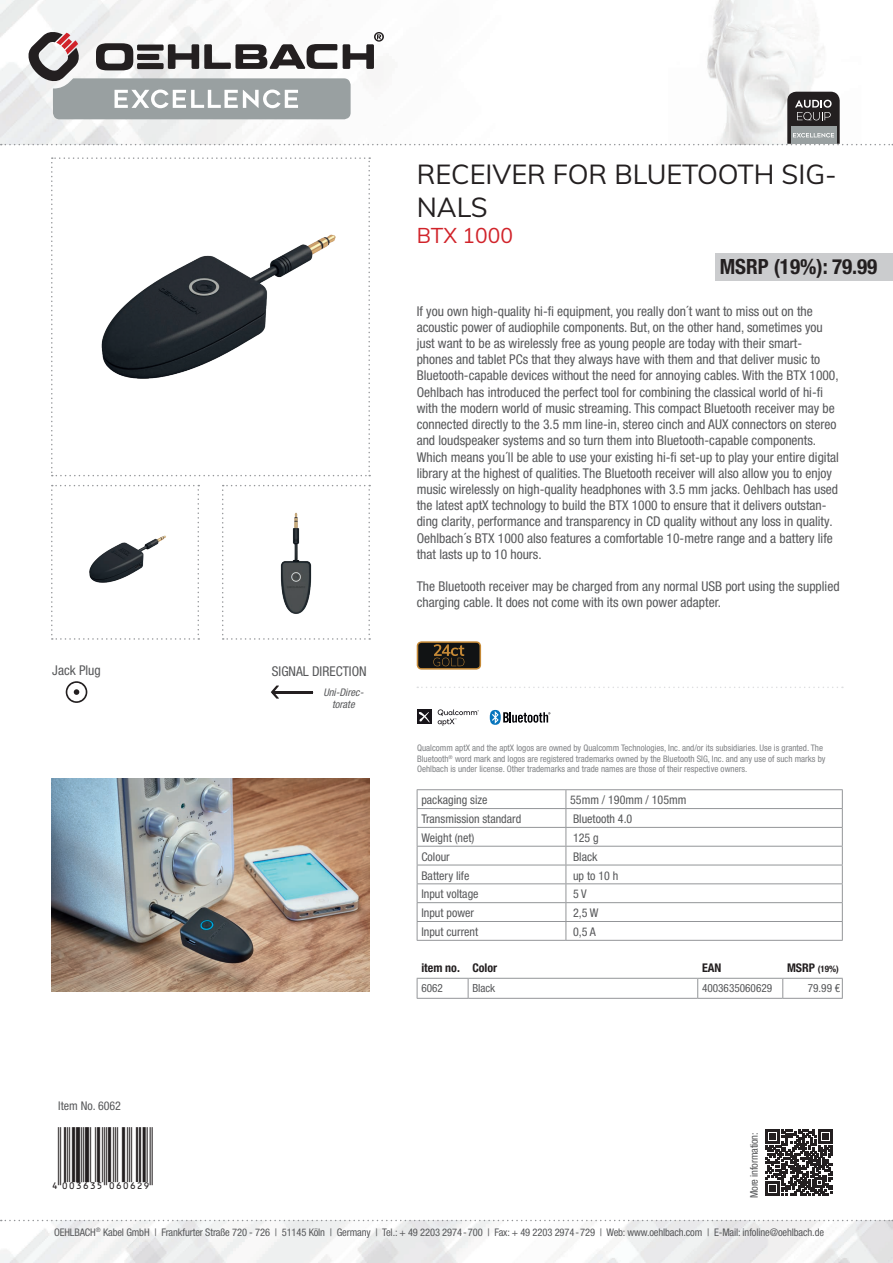
<style>
.page{position:relative;width:893px;height:1263px;background:#fff}
.page>*{position:absolute;margin:0;border:0;box-sizing:border-box;transform-origin:0 0}
.t1{font:27px/32.4px "Muli";color:#231f20}
.t2{font:27px "EAN";color:#231f20}
.t3{font:700 condensed 21px "Helvetica Neue LTW1 G";color:#231f20}
.t4{font:21px "Muli";color:#d1232a}
.t5{font:condensed 13.5px/16.2px "Helvetica Neue LTW1 G";color:#57585a}
.t6{font:condensed 12px "Helvetica Neue LTW1 G";color:#57585a}
.t7{font:700 condensed 12px "Helvetica Neue LTW1 G";color:#231f20}
.t8{font:condensed 11.25px "Helvetica Neue LTW1 G";color:#57585a}
.t9{font:condensed 10.5px "Helvetica Neue LTW1 G";letter-spacing:-.01em;color:#57585a}
.t10{font:italic condensed 10.5px/12.6px "Helvetica Neue LTW1 G";color:#57585a;text-align:center}
.t11{font:condensed 9px/10.8px "Helvetica Neue LTW1 G";color:#808285}
.t12{font:700 condensed 9px "Helvetica Neue LTW1 G";color:#231f20}
.s1{font-size:12px}
</style>
<div class="page">
<img style="left:0;top:1220px;width:893px;height:43px">
<img style="left:0;top:0;width:818px;height:145px">
<svg style="left:1px;top:1220px;width:892px;height:1px"></svg>
<svg style="left:51px;top:157px;width:319px;height:319px"></svg>
<svg style="left:51px;top:485px;width:148px;height:155px"></svg>
<svg style="left:222px;top:485px;width:148px;height:155px"></svg>
<svg style="left:417px;top:641px;width:64px;height:29px;background:#443723"></svg>
<svg style="left:438px;top:709px;width:41px;height:17px"></svg>
<div style="left:417px;top:709px;width:14px;height:15px;background:#171419"></div>
<svg style="left:418px;top:712px;width:12px;height:11px"></svg>
<svg style="left:490px;top:710px;width:60px;height:15px"></svg>
<img style="left:51px;top:779px;width:319px;height:212px">
<svg style="left:66px;top:681px;width:21px;height:22px"></svg>
<hr style="left:272px;top:691px;width:41px;height:2px;background:#231f20">
<svg style="left:271px;top:685px;width:8px;height:14px"></svg>
<svg style="left:417px;top:687px;width:426px;height:1px"></svg>
<svg style="left:766px;top:1129px;width:66px;height:67px"></svg>
<svg style="left:1px;top:31px;width:892px;height:114px"></svg>
<svg style="left:417px;top:977px;width:426px;height:21px"></svg>
<hr style="left:417px;top:998px;width:51px;height:1px;background:#939598">
<hr style="left:468px;top:998px;width:230px;height:1px;background:#939598">
<hr style="left:698px;top:998px;width:85px;height:1px;background:#939598">
<hr style="left:783px;top:998px;width:60px;height:1px;background:#939598">
<hr style="left:417px;top:978px;width:51px;height:1px;background:#939598">
<hr style="left:468px;top:978px;width:230px;height:1px;background:#939598">
<hr style="left:698px;top:978px;width:85px;height:1px;background:#939598">
<hr style="left:783px;top:978px;width:60px;height:1px;background:#939598">
<div style="left:715px;top:253px;width:178px;height:27px;background:#cbccce"></div>
<hr style="left:417px;top:789px;width:149px;height:1px;background:#939598">
<hr style="left:566px;top:789px;width:277px;height:1px;background:#939598">
<svg style="left:417px;top:790px;width:426px;height:150px"></svg>
<hr style="left:417px;top:940px;width:149px;height:1px;background:#939598">
<hr style="left:566px;top:940px;width:277px;height:1px;background:#939598">
<h1 class="t1" style="left:417px;top:157px;width:421px">RECEIVER FOR BLUETOOTH SIG-<br>NALS</h1>
<h2 class="t4" style="left:417px;top:221px;width:98px">BTX 1000</h2>
<h2 class="t3" style="left:720px;top:254px;width:159px">MSRP (19%): 79.99</h2>
<p class="t5" style="left:52px;top:662px;width:50px">Jack Plug</p>
<p class="t5" style="left:272px;top:663px;width:96px">SIGNAL DIRECTION</p>
<p class="t10" style="left:323px;top:686px;width:44px">Uni-Direc&shy;torate</p>
<p class="t5" style="left:417px;top:303px;width:424px">If you own high-quality hi-fi equipment, you really don´t want to miss out on the acoustic power of audiophile components. But, on the other hand, sometimes you just want to be as wirelessly free as young people are today with their smart&shy;phones and tablet PCs that they always have with them and that deliver music to Bluetooth-capable devices without the need for annoying cables. With the BTX 1000, Oehlbach has introduced the perfect tool for combining the classical world of hi-fi with the modern world of music streaming. This compact Bluetooth receiver may be connected directly to the 3.5 mm line-in, stereo cinch and AUX connectors on stereo and loudspeaker systems and so turn them into Bluetooth-capable components.<br>Which means you´ll be able to use your existing hi-fi set-up to play your entire digital library at the highest of qualities. The Bluetooth receiver will also allow you to enjoy music wirelessly on high-quality headphones with 3.5 mm jacks. Oehlbach has used the latest aptX technology to build the BTX 1000 to ensure that it delivers outstan&shy;ding clarity, performance and transparency in CD quality without any loss in quality.<br>Oehlbach´s BTX 1000 also features a comfortable 10-metre range and a battery life that lasts up to 10 hours.</p>
<p class="t5" style="left:417px;top:578px;width:424px">The Bluetooth receiver may be charged from any normal USB port using the supplied charging cable. It does not come with its own power adapter.</p>
<p class="t11" style="left:417px;top:742px;width:410px">Qualcomm aptX and the aptX logos are owned by Qualcomm Technologies, Inc. and/or its subsidiaries. Use is granted. The<br>Bluetooth<sup>®</sup> word mark and logos are registered trademarks owned by the Bluetooth SIG, Inc. and any use of such marks by<br>Oehlbach is under license. Other trademarks and trade names are those of their respective owners.</p>
<p class="t6" style="left:421px;top:793px;width:68px">packaging size</p>
<p class="t6" style="left:570px;top:793px;width:118px">55mm / 190mm / 105mm</p>
<p class="t6" style="left:421px;top:812px;width:101px">Transmission standard</p>
<p class="t6" style="left:573px;top:812px;width:61px">Bluetooth 4.0</p>
<p class="t6" style="left:421px;top:831px;width:55px">Weight (net)</p>
<p class="t6" style="left:573px;top:831px;width:27px">125 g</p>
<p class="t6" style="left:421px;top:849px;width:30px">Colour</p>
<p class="t6" style="left:573px;top:849px;width:26px">Black</p>
<p class="t6" style="left:421px;top:868px;width:50px">Battery life</p>
<p class="t6" style="left:573px;top:868px;width:47px">up to 10 h</p>
<p class="t6" style="left:421px;top:887px;width:59px">Input voltage</p>
<p class="t6" style="left:573px;top:887px;width:15px">5 V</p>
<p class="t6" style="left:421px;top:906px;width:54px">Input power</p>
<p class="t6" style="left:573px;top:906px;width:27px">2,5 W</p>
<p class="t6" style="left:421px;top:925px;width:58px">Input current</p>
<p class="t6" style="left:573px;top:925px;width:24px">0,5 A</p>
<p class="t7" style="left:421px;top:961px;width:77px">item no. Color</p>
<p class="t7" style="left:702px;top:961px;width:21px">EAN</p>
<p class="t12" style="left:787px;top:964px;width:53px"><span class="s1">MSRP</span> (19%)</p>
<p class="t8" style="left:421px;top:982px;width:23px">6062</p>
<p class="t8" style="left:472px;top:982px;width:24px">Black</p>
<p class="t8" style="left:702px;top:982px;width:72px">4003635060629</p>
<p class="t8" style="left:808px;top:982px;width:34px">79.99 €</p>
<p class="t6" style="left:58px;top:1099px;width:64px">Item No. 6062</p>
<h1 class="t2" style="left:51px;top:1157px;width:103px">4":D=@GI#NTNTPW"</h1>
<p class="t9" style="left:748px;top:1198px;width:67px;rotate:-90deg">More information:</p>
<p class="t9" style="left:54px;top:1226px;width:771px">OEHLBACH<sup>®</sup> Kabel GmbH | Frankfurter Straße 720 - 726 | 51145 Köln | Germany | Tel.: + 49 2203 2974-700 | Fax: + 49 2203 2974-729 | Web: www.oehlbach.com | E-Mail: infoline@oehlbach.de</p>
</div>
